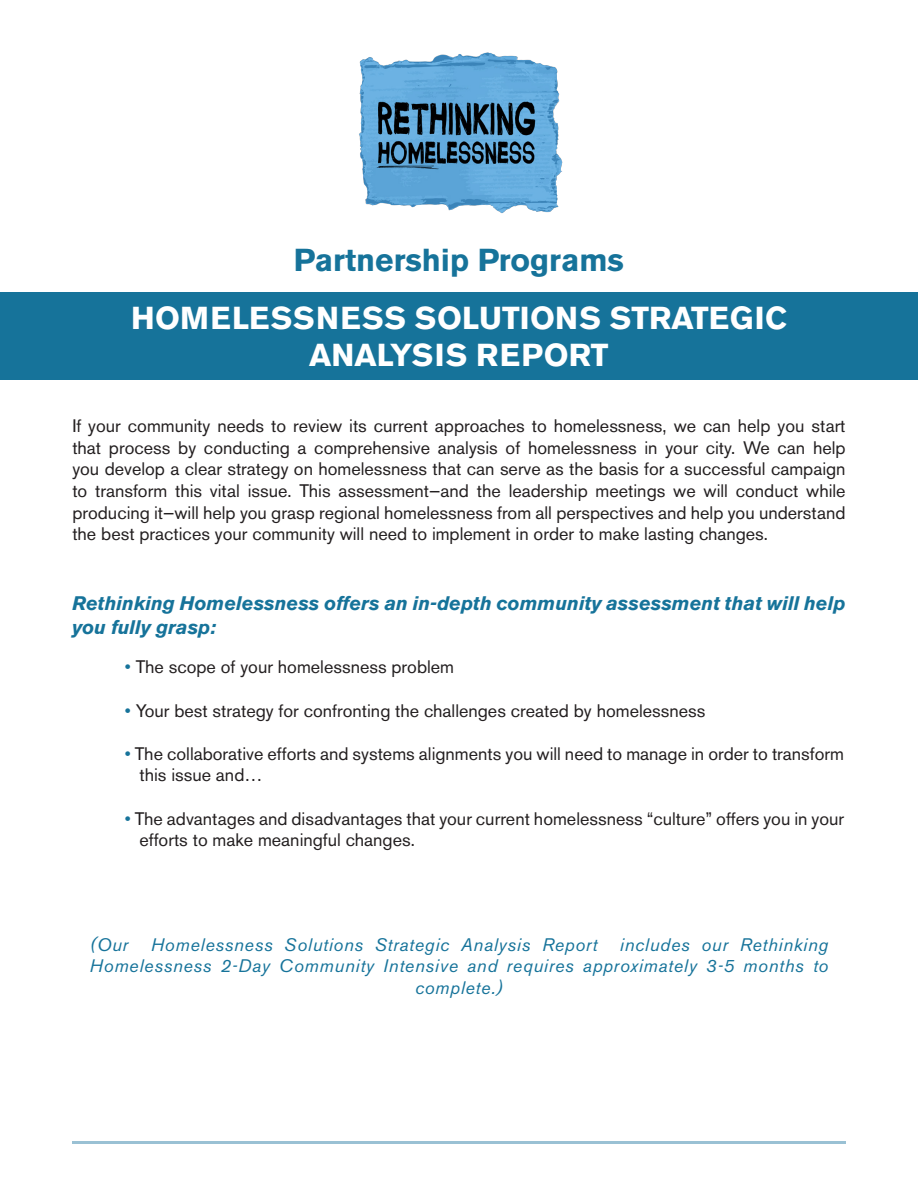
<style>
.page{position:relative;width:918px;height:1188px;background:#fff}
.page>*{position:absolute;margin:0;border:0;box-sizing:border-box;transform-origin:0 0}
.t1{font:700 31.5px "Akzidenz Grotesk BE";letter-spacing:.02em;color:#fff}
.t2{font:700 31.5px "Akzidenz Grotesk BE";color:#16739a}
.t3{font:700 31.5px "Akzidenz Grotesk BE";color:#fff}
.t4{font:italic 700 19.5px/23.4px "Akzidenz Grotesk BE";color:#16739a}
.t5{font:18px/21.6px "Akzidenz Grotesk BE";color:#231f20;text-align:justify}
.t6{font:italic 18px "Akzidenz Grotesk BE";letter-spacing:.04em;color:#16739a}
.s1{color:#16739a}
</style>
<div class="page">
<div style="left:0;top:292px;width:918px;height:88px;background:#16739a"></div>
<hr style="left:72px;top:1141px;width:774px;height:3px;background:#9ac1d4">
<img style="left:359px;top:52px;width:204px;height:161px">
<p class="t2" style="left:294px;top:242px;width:332px">Partnership Programs</p>
<p class="t1" style="left:131px;top:299px;width:657px">HOMELESSNESS SOLUTIONS STRATEGIC</p>
<p class="t3" style="left:309px;top:337px;width:301px">ANALYSIS REPORT</p>
<p class="t5" style="left:72px;top:415px;width:775px">If your community needs to review its current approaches to homelessness, we can help you start that process by conducting a comprehensive analysis of homelessness in your city. We can help you develop a clear strategy on homelessness that can serve as the basis for a successful campaign to transform this vital issue. This assessment—and the leadership meetings we will conduct while producing it—will help you grasp regional homelessness from all perspectives and help you understand the best practices your community will need to implement in order to make lasting changes.</p>
<p class="t4" style="left:72px;top:592px;width:775px">Rethinking Homelessness offers an in-depth community assessment that will help you fully grasp:</p>
<p class="t5" style="left:125px;top:656px;width:331px"><span class="s1">•</span> The scope of your homelessness problem</p>
<p class="t5" style="left:125px;top:699px;width:582px"><span class="s1">•</span> Your best strategy for confronting the challenges created by homelessness</p>
<p class="t5" style="left:125px;top:743px;width:721px"><span class="s1">•</span> The collaborative efforts and systems alignments you will need to manage in order to transform</p>
<p class="t5" style="left:139px;top:764px;width:124px">this issue and…</p>
<p class="t5" style="left:125px;top:807px;width:721px"><span class="s1">•</span> The advantages and disadvantages that your current homelessness “culture” offers you in your</p>
<p class="t5" style="left:139px;top:829px;width:277px">efforts to make meaningful changes.</p>
<p class="t6" style="left:90px;top:933px;width:40px">(Our</p>
<p class="t6" style="left:151px;top:933px;width:448px">Homelessness Solutions Strategic Analysis Report</p>
<p class="t6" style="left:620px;top:933px;width:210px">includes our Rethinking</p>
<p class="t6" style="left:90px;top:955px;width:740px">Homelessness 2-Day Community Intensive and requires approximately 3-5 months to</p>
<p class="t6" style="left:415px;top:977px;width:89px">complete.)</p>
</div>
